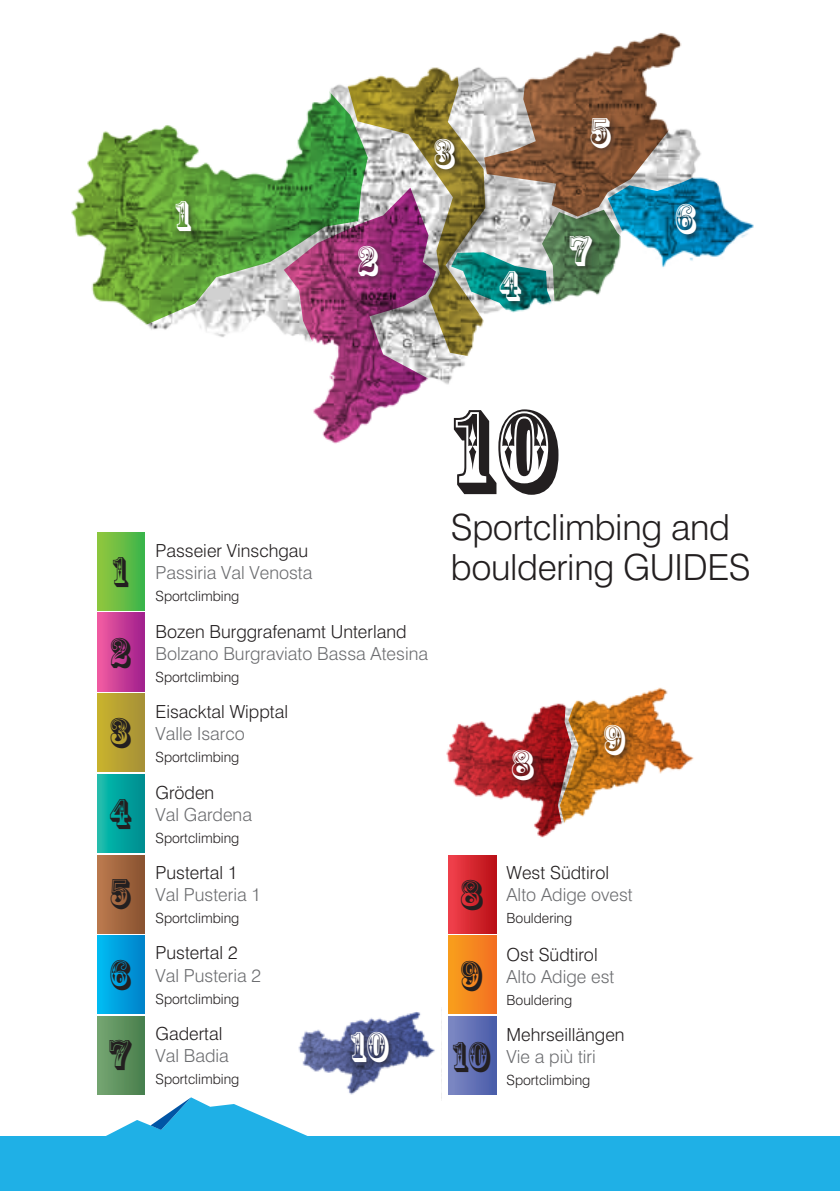
<style>
.page{position:relative;width:840px;height:1191px;background:#fff}
.page>*{position:absolute;margin:0;border:0;box-sizing:border-box;transform-origin:0 0}
.t1{font:112px "Rosewood";color:#231f20}
.t2{font:40px "Rosewood";color:#fff}
.t3{font:40px "Rosewood";color:#231f20}
.t4{font:300 36px/40px "Swiss 721 BT";letter-spacing:-.01em;color:#231f20}
.t5{font:300 18px "Swiss 721 BT";color:#6c6d70}
.t6{font:300 18px "Swiss 721 BT";color:#231f20}
.t7{font:300 14px "Swiss 721 BT";color:#231f20}
</style>
<div class="page">
<img style="left:446px;top:687px;width:248px;height:151px">
<div style="left:508px;top:747px;width:33px;height:41px;background:#231f20;opacity:.75"></div>
<div style="left:600px;top:721px;width:33px;height:42px;background:#231f20;opacity:.75"></div>
<svg style="left:71px;top:86px;width:273px;height:241px"></svg>
<svg style="left:283px;top:188px;width:164px;height:256px"></svg>
<svg style="left:344px;top:67px;width:140px;height:291px;background:#a28b83"></svg>
<svg style="left:484px;top:33px;width:212px;height:139px"></svg>
<svg style="left:451px;top:172px;width:303px;height:148px"></svg>
<div style="left:172px;top:198px;width:27px;height:42px;background:#231f20;opacity:.75"></div>
<div style="left:354px;top:243px;width:31px;height:41px;background:#231f20;opacity:.75"></div>
<div style="left:430px;top:135px;width:32px;height:42px;background:#231f20;opacity:.75"></div>
<div style="left:496px;top:268px;width:32px;height:42px;background:#231f20;opacity:.75"></div>
<div style="left:586px;top:114px;width:32px;height:42px;background:#231f20;opacity:.75"></div>
<div style="left:566px;top:232px;width:33px;height:43px;background:#231f20;opacity:.75"></div>
<div style="left:671px;top:200px;width:32px;height:42px;background:#231f20;opacity:.75"></div>
<div style="left:448px;top:935px;width:48px;height:79px;background:linear-gradient(to right,#f8a01c,#f37022)"></div>
<div style="left:448px;top:1016px;width:48px;height:78px;background:linear-gradient(to right,#7f89c4,#4b5daa)"></div>
<div style="left:97px;top:532px;width:48px;height:78px;background:linear-gradient(to right,#95c73e,#3db44b)"></div>
<div style="left:97px;top:613px;width:48px;height:78px;background:linear-gradient(to right,#f35da2,#a0208d)"></div>
<div style="left:97px;top:693px;width:48px;height:79px;background:linear-gradient(to right,#c9b32d,#a69038)"></div>
<svg style="left:97px;top:774px;width:48px;height:78px;background:#06a49e"></svg>
<div style="left:97px;top:855px;width:48px;height:78px;background:linear-gradient(to right,#bc7b4f,#895230)"></div>
<div style="left:97px;top:935px;width:48px;height:79px;background:linear-gradient(to right,#00bdf3,#0082ca)"></div>
<div style="left:97px;top:1016px;width:48px;height:78px;background:#73a470"></div>
<div style="left:448px;top:855px;width:48px;height:78px;background:linear-gradient(to right,#f3424d,#ba1016)"></div>
<div style="left:0;top:1136px;width:839px;height:54px;background:#1fb0e6"></div>
<svg style="left:99px;top:1010px;width:336px;height:126px"></svg>
<h2 class="t2" style="left:174px;top:193px;width:17px">1</h2>
<h2 class="t2" style="left:356px;top:237px;width:23px">2</h2>
<h2 class="t2" style="left:432px;top:130px;width:23px">3</h2>
<h2 class="t2" style="left:498px;top:262px;width:22px">4</h2>
<h2 class="t2" style="left:588px;top:109px;width:23px">5</h2>
<h2 class="t2" style="left:568px;top:227px;width:23px">7</h2>
<h2 class="t2" style="left:673px;top:195px;width:23px">6</h2>
<h2 class="t3" style="left:111px;top:549px;width:17px">1</h2>
<h2 class="t3" style="left:109px;top:629px;width:23px">2</h2>
<h2 class="t3" style="left:108px;top:709px;width:23px">3</h2>
<h2 class="t3" style="left:109px;top:790px;width:22px">4</h2>
<h2 class="t3" style="left:108px;top:870px;width:23px">5</h2>
<h2 class="t3" style="left:108px;top:951px;width:23px">6</h2>
<h2 class="t3" style="left:108px;top:1031px;width:23px">7</h2>
<p class="t6" style="left:155px;top:540px;width:154px">Passeier Vinschgau</p>
<p class="t5" style="left:155px;top:562px;width:158px">Passiria Val Venosta</p>
<p class="t7" style="left:155px;top:588px;width:85px">Sportclimbing</p>
<p class="t6" style="left:155px;top:620px;width:252px">Bozen Burggrafenamt Unterland</p>
<p class="t5" style="left:155px;top:642px;width:274px">Bolzano Burgraviato Bassa Atesina</p>
<p class="t7" style="left:155px;top:668px;width:85px">Sportclimbing</p>
<p class="t6" style="left:155px;top:701px;width:134px">Eisacktal Wipptal</p>
<p class="t5" style="left:155px;top:723px;width:91px">Valle Isarco</p>
<p class="t7" style="left:155px;top:748px;width:85px">Sportclimbing</p>
<p class="t6" style="left:155px;top:781px;width:60px">Gröden</p>
<p class="t5" style="left:155px;top:803px;width:98px">Val Gardena</p>
<p class="t7" style="left:155px;top:829px;width:85px">Sportclimbing</p>
<p class="t6" style="left:155px;top:861px;width:83px">Pustertal 1</p>
<p class="t5" style="left:155px;top:883px;width:107px">Val Pusteria 1</p>
<p class="t7" style="left:155px;top:909px;width:85px">Sportclimbing</p>
<p class="t6" style="left:155px;top:942px;width:83px">Pustertal 2</p>
<p class="t5" style="left:155px;top:964px;width:107px">Val Pusteria 2</p>
<p class="t7" style="left:155px;top:990px;width:85px">Sportclimbing</p>
<p class="t6" style="left:155px;top:1022px;width:68px">Gadertal</p>
<p class="t5" style="left:155px;top:1044px;width:75px">Val Badia</p>
<p class="t7" style="left:155px;top:1070px;width:85px">Sportclimbing</p>
<h2 class="t2" style="left:349px;top:1022px;width:39px">10</h2>
<h1 class="t1" style="left:448px;top:385px;width:108px">10</h1>
<h3 class="t4" style="left:450px;top:506px;width:301px">Sportclimbing and bouldering GUIDES</h3>
<h2 class="t2" style="left:509px;top:741px;width:25px">8</h2>
<h2 class="t2" style="left:602px;top:716px;width:24px">9</h2>
<h2 class="t3" style="left:458px;top:871px;width:25px">8</h2>
<h2 class="t3" style="left:459px;top:952px;width:24px">9</h2>
<h2 class="t3" style="left:451px;top:1032px;width:39px">10</h2>
<p class="t6" style="left:506px;top:862px;width:104px">West Südtirol</p>
<p class="t5" style="left:506px;top:884px;width:128px">Alto Adige ovest</p>
<p class="t7" style="left:506px;top:910px;width:67px">Bouldering</p>
<p class="t6" style="left:506px;top:943px;width:93px">Ost Südtirol</p>
<p class="t5" style="left:506px;top:965px;width:109px">Alto Adige est</p>
<p class="t7" style="left:506px;top:991px;width:67px">Bouldering</p>
<p class="t6" style="left:506px;top:1024px;width:119px">Mehrseillängen</p>
<p class="t5" style="left:506px;top:1046px;width:91px">Vie a più tiri</p>
<p class="t7" style="left:506px;top:1071px;width:85px">Sportclimbing</p>
</div>
